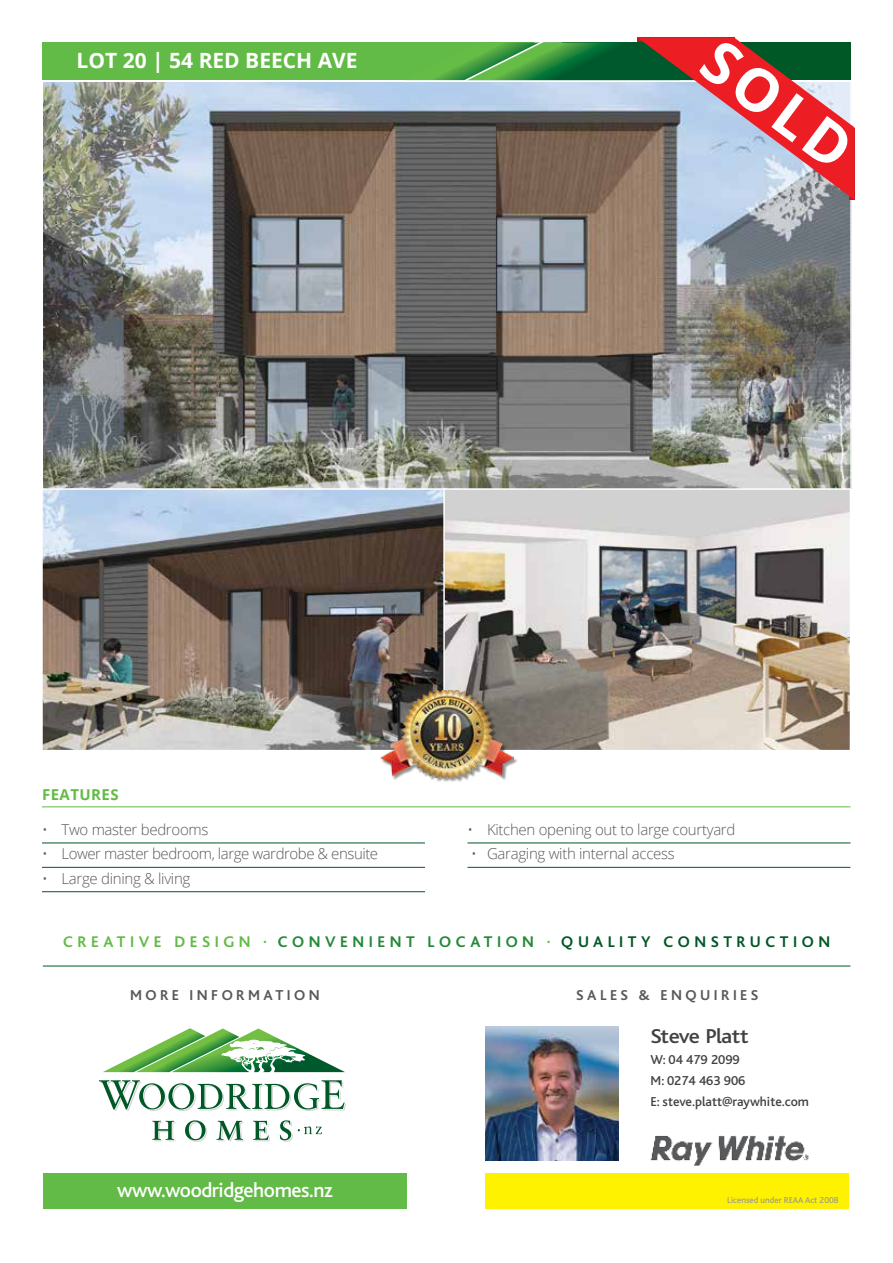
<style>
.page{position:relative;width:893px;height:1263px;background:#fff}
.page>*{position:absolute;margin:0;border:0;box-sizing:border-box;transform-origin:0 0}
.t1{font:700 58.95px "Open Sans";color:#fff}
.t2{font:500 21px "Bliss";letter-spacing:-.02em;color:#fff}
.t3{font:700 21px "Open Sans";color:#fff}
.t4{font:500 21px "Bliss";letter-spacing:-.035em;color:#414042;scale:1.1 1}
.t5{font:700 16.2px "Bliss";letter-spacing:.28em;color:#005826}
.t6{font:300 15px "Open Sans";letter-spacing:-.02em;color:#58595b}
.t7{font:700 15px "Bliss";letter-spacing:.23em;color:#58595b}
.t8{font:700 15px "Open Sans";letter-spacing:.03em;color:#62bb46}
.t9{font:500 13.5px/21px "Bliss";color:#414042}
.t10{font:9px "Bliss";color:#939598}
.s1{color:#62bb46}
.s2{font-size:9.75px;color:#62bb46}
.s3{color:#228837}
</style>
<div class="page">
<div style="left:485px;top:1173px;width:364px;height:35px;background:#fff200"></div>
<div style="left:43px;top:1173px;width:364px;height:35px;background:#62bb46"></div>
<hr style="left:43px;top:966px;width:807px;height:1px;background:#005826">
<div style="left:43px;top:43px;width:491px;height:37px;background:#62bb46"></div>
<svg style="left:103px;top:1028px;width:184px;height:44px"></svg>
<svg style="left:99px;top:1080px;width:247px;height:62px"></svg>
<img style="left:650px;top:1135px;width:159px;height:31px">
<img style="left:485px;top:1026px;width:133px;height:135px">
<hr style="left:42px;top:806px;width:808px;height:1px;background:#62bb46">
<hr style="left:42px;top:843px;width:383px;height:1px;background:#005826">
<hr style="left:42px;top:867px;width:383px;height:1px;background:#005826">
<hr style="left:42px;top:891px;width:383px;height:1px;background:#005826">
<hr style="left:467px;top:843px;width:383px;height:1px;background:#005826">
<hr style="left:467px;top:867px;width:383px;height:1px;background:#005826">
<img style="left:45px;top:83px;width:804px;height:405px">
<img style="left:44px;top:491px;width:399px;height:257px">
<div style="left:41px;top:488px;width:405px;height:263px;border:2px solid #fff"></div>
<img style="left:446px;top:491px;width:402px;height:257px">
<div style="left:443px;top:488px;width:408px;height:263px;border:2px solid #fff"></div>
<div style="left:381px;top:691px;width:137px;height:91px;background:#000;opacity:.4"></div>
<img style="left:379px;top:690px;width:134px;height:87px">
<svg style="left:404px;top:37px;width:450px;height:163px"></svg>
<h2 class="t3" style="left:77px;top:46px;width:283px">LOT 20 | 54 RED BEECH AVE</h2>
<h1 class="t1" style="left:734px;top:20px;width:172px;rotate:37deg">SOLD</h1>
<p class="t8" style="left:42px;top:784px;width:78px">FEATURES</p>
<p class="t6" style="left:42px;top:819px;width:168px">• Two master bedrooms</p>
<p class="t6" style="left:42px;top:844px;width:338px">• Lower master bedroom, large wardrobe &amp; ensuite</p>
<p class="t6" style="left:42px;top:868px;width:150px">• Large dining &amp; living</p>
<p class="t6" style="left:467px;top:819px;width:269px">• Kitchen opening out to large courtyard</p>
<p class="t6" style="left:471px;top:844px;width:205px">• Garaging with internal access</p>
<p class="t5" style="left:63px;top:933px;width:768px"><span class="s1">CREATIVE DESIGN</span> <span class="s2">•</span> <span class="s3">CONVENIENT LOCATION</span> <span class="s2">•</span> QUALITY CONSTRUCTION</p>
<p class="t7" style="left:130px;top:987px;width:191px">MORE INFORMATION</p>
<h2 class="t2" style="left:117px;top:1179px;width:217px">www.woodridgehomes.nz</h2>
<p class="t7" style="left:576px;top:987px;width:184px">SALES &amp; ENQUIRIES</p>
<h2 class="t4" style="left:651px;top:1025px;width:91px">Steve Platt</h2>
<p class="t9" style="left:651px;top:1049px;width:160px">W: 04 479 2099<br>M: 0274 463 906<br>E: steve.platt@raywhite.com</p>
<p class="t10" style="left:727px;top:1195px;width:113px">Licensed under REAA Act 2008</p>
</div>
